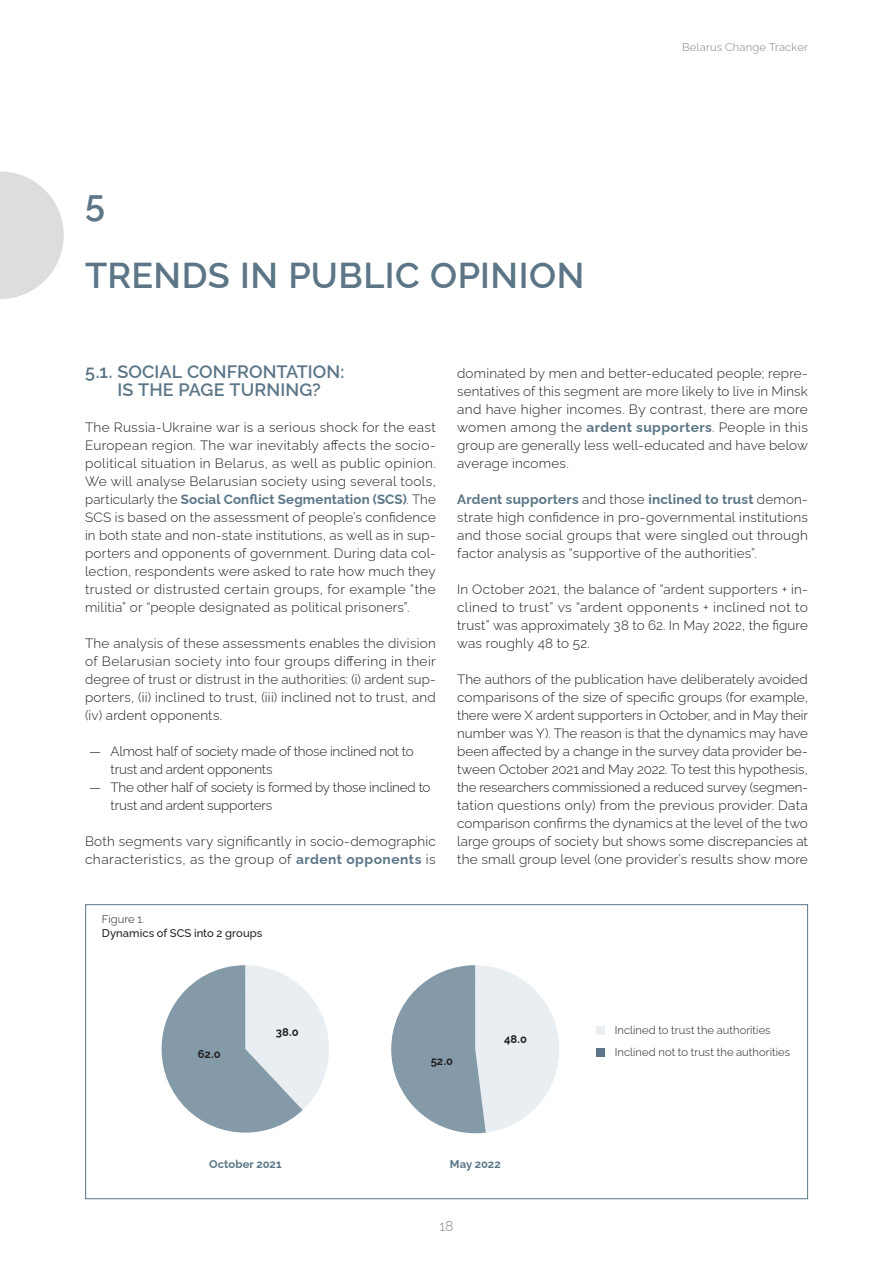
<style>
.page{position:relative;width:893px;height:1263px;background:#fff}
.page>*{position:absolute;margin:0;border:0;box-sizing:border-box;transform-origin:0 0}
.t1{font:600 36px/72px "Raleway";letter-spacing:.015em;color:#5c7687}
.t2{font:600 18px/18px "Raleway";letter-spacing:.005em;color:#5c7687;text-align:center}
.t3{font:300 14.1px "Raleway";color:#808285}
.t4{font:300 13.5px/18px "Raleway";letter-spacing:.015em;color:#231f20;text-align:justify}
.t5{font:300 13.5px/18px "Raleway";letter-spacing:-.015em;color:#231f20}
.t6{font:300 11.25px "Raleway";letter-spacing:.005em;color:#231f20}
.t7{font:500 11.25px "Raleway";letter-spacing:.005em;color:#231f20}
.t8{font:300 11.25px "Raleway";letter-spacing:.015em;color:#808285}
.t9{font:700 11.25px "Raleway";letter-spacing:.005em;color:#5c7687}
.t10{font:700 11.25px "Raleway";letter-spacing:.005em;color:#231f20}
.s1{font-weight:700;color:#5c7687}
</style>
<div class="page">
<svg style="left:0;top:171px;width:64px;height:128px"></svg>
<div style="left:596px;top:1048px;width:8px;height:9px;background:#5c7687"></div>
<div style="left:596px;top:1026px;width:8px;height:9px;background:#e8eef1"></div>
<svg style="left:162px;top:965px;width:167px;height:167px"></svg>
<svg style="left:391px;top:965px;width:168px;height:168px"></svg>
<h1 class="t1" style="left:85px;top:163px;width:501px">5<br>TRENDS IN PUBLIC OPINION</h1>
<p class="t8" style="left:682px;top:38px;width:127px">Belarus Change Tracker</p>
<h2 class="t2" style="left:85px;top:361px;width:261px">5.1. SOCIAL CONFRONTATION:<br>IS THE PAGE TURNING?</h2>
<p class="t4" style="left:85px;top:417px;width:352px">The Russia-Ukraine war is a serious shock for the east European region. The war inevitably affects the socio&shy;political situation in Belarus, as well as public opinion.<br>We will analyse Belarusian society using several tools, particularly the <span class="s1">Social Conflict Segmentation (SCS)</span>. The SCS is based on the assessment of people’s confidence in both state and non-state institutions, as well as in sup&shy;porters and opponents of government. During data col&shy;lection, respondents were asked to rate how much they trusted or distrusted certain groups, for example “the militia” or “people designated as political prisoners”.</p>
<p class="t4" style="left:85px;top:633px;width:352px">The analysis of these assessments enables the division of Belarusian society into four groups differing in their degree of trust or distrust in the authorities: (i) ardent sup&shy;porters, (ii) inclined to trust, (iii) inclined not to trust, and (iv) ardent opponents.</p>
<p class="t5" style="left:111px;top:741px;width:305px;text-indent:-21px">— Almost half of society made of those inclined not to trust and ardent opponents</p>
<p class="t5" style="left:111px;top:777px;width:322px;text-indent:-21px">— The other half of society is formed by those inclined to trust and ardent supporters</p>
<p class="t4" style="left:85px;top:831px;width:352px">Both segments vary significantly in socio-demographic characteristics, as the group of <span class="s1">ardent opponents</span> is</p>
<p class="t6" style="left:102px;top:910px;width:44px">Figure 1.</p>
<p class="t7" style="left:102px;top:924px;width:162px">Dynamics of SCS into 2 groups</p>
<p class="t4" style="left:457px;top:363px;width:352px">dominated by men and better-educated people; repre&shy;sentatives of this segment are more likely to live in Minsk and have higher incomes. By contrast, there are more women among the <span class="s1">ardent supporters</span>. People in this group are generally less well-educated and have below average incomes.</p>
<p class="t4" style="left:457px;top:489px;width:352px"><span class="s1">Ardent supporters</span> and those <span class="s1">inclined to trust</span> demon&shy;strate high confidence in pro-governmental institutions and those social groups that were singled out through factor analysis as “supportive of the authorities”.</p>
<p class="t4" style="left:457px;top:579px;width:352px">In October 2021, the balance of “ardent supporters + in&shy;clined to trust” vs “ardent opponents + inclined not to trust” was approximately 38 to 62. In May 2022, the figure was roughly 48 to 52.</p>
<p class="t4" style="left:457px;top:669px;width:352px">The authors of the publication have deliberately avoided comparisons of the size of specific groups (for example, there were X ardent supporters in October, and in May their number was Y). The reason is that the dynamics may have been affected by a change in the survey data provider be&shy;tween October 2021 and May 2022. To test this hypothesis, the researchers commissioned a reduced survey (segmen&shy;tation questions only) from the previous provider. Data comparison confirms the dynamics at the level of the two large groups of society but shows some discrepancies at the small group level (one provider’s results show more</p>
<p class="t10" style="left:276px;top:1023px;width:24px">38.0</p>
<p class="t10" style="left:504px;top:1030px;width:24px">48.0</p>
<p class="t6" style="left:615px;top:1021px;width:157px">Inclined to trust the authorities</p>
<p class="t10" style="left:198px;top:1045px;width:24px">62.0</p>
<p class="t10" style="left:431px;top:1052px;width:24px">52.0</p>
<p class="t9" style="left:209px;top:1155px;width:74px">October 2021</p>
<p class="t9" style="left:450px;top:1155px;width:52px">May 2022</p>
<p class="t3" style="left:439px;top:1215px;width:15px">18</p>
<p class="t6" style="left:615px;top:1043px;width:177px">Inclined not to trust the authorities</p>
</div>
